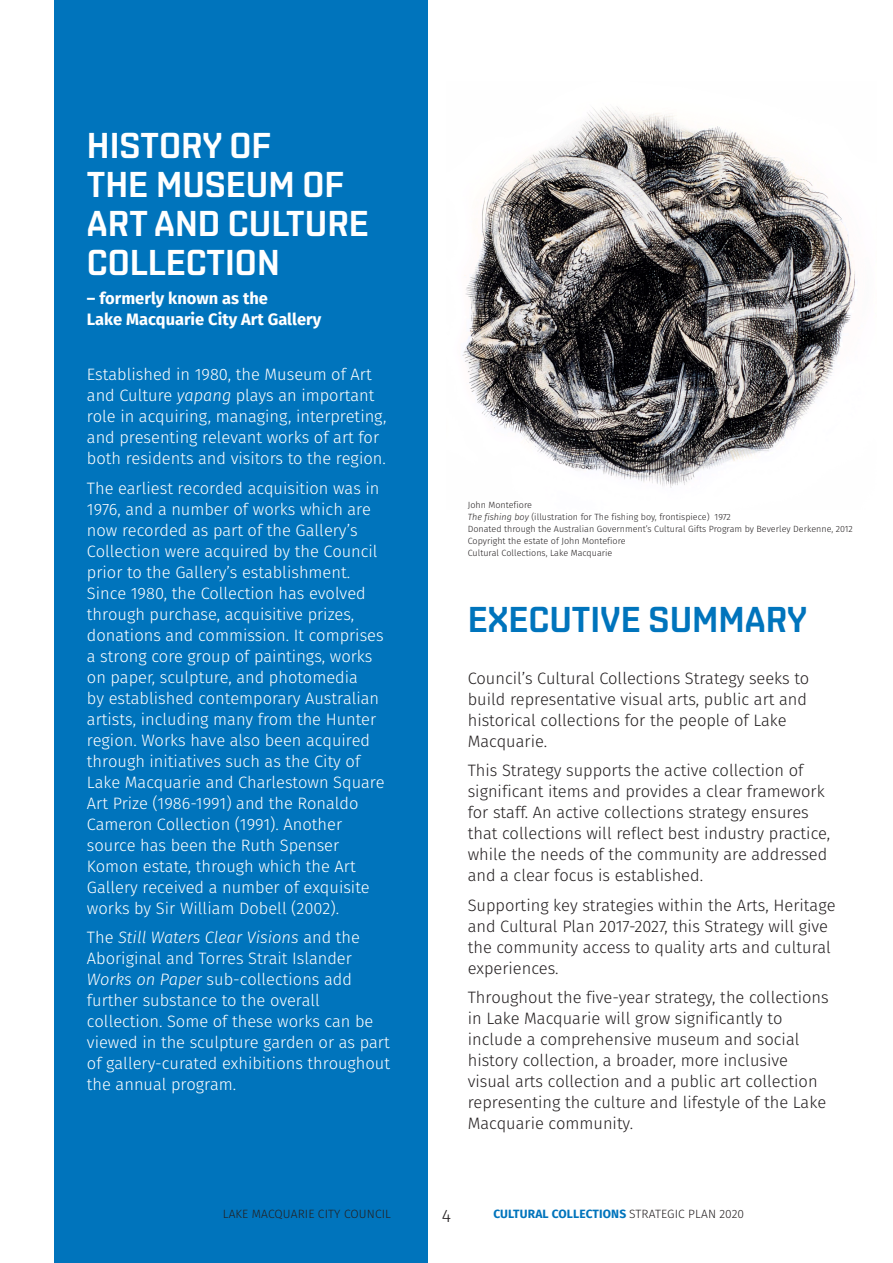
<style>
.page{position:relative;width:893px;height:1263px;background:#fff}
.page>*{position:absolute;margin:0;border:0;box-sizing:border-box;transform-origin:0 0}
.HEADING_1{font:600 36px/39px "Shentox";color:#fff}
.HEADING_1-2{font:600 36px "Shentox";color:#0074bc}
.t1{font:300 18px "Fira Sans";color:#231f20}
.Body_Text{font:300 16.5px/21px "Fira Sans";color:#fff}
.Body_Text-2{font:300 16.5px/21px "Fira Sans";color:#231f20}
.BOLD_TEXT{font:700 16.5px/21px "Fira Sans";color:#fff}
.t2{font:700 12px "Fira Sans";letter-spacing:.01em;color:#0074bc}
.t3{font:300 12px "Fira Sans";letter-spacing:.01em;color:#231f20}
.captions{font:300 9px "Fira Sans";color:#231f20}
.s1{font-style:italic}
.s2{font-weight:300;color:#231f20}
</style>
<div class="page">
<div style="left:54px;top:0;width:373px;height:1263px;background:#0074bc"></div>
<img style="left:462px;top:106px;width:393px;height:382px">
<p class="HEADING_1" style="left:87px;top:126px;width:283px">HISTORY OF<br>THE MUSEUM OF<br>ART AND CULTURE<br>COLLECTION</p>
<p class="BOLD_TEXT" style="left:87px;top:287px;width:236px">– formerly known as the<br>Lake Macquarie City Art Gallery</p>
<p class="Body_Text" style="left:87px;top:364px;width:301px">Established in 1980, the Museum of Art and Culture <span class="s1">yapang</span> plays an important role in acquiring, managing, interpreting, and presenting relevant works of art for both residents and visitors to the region.</p>
<p class="Body_Text" style="left:87px;top:477px;width:299px">The earliest recorded acquisition was in 1976, and a number of works which are now recorded as part of the Gallery’s Collection were acquired by the Council prior to the Gallery’s establishment.<br>Since 1980, the Collection has evolved through purchase, acquisitive prizes, donations and commission. It comprises a strong core group of paintings, works on paper, sculpture, and photomedia<br>by established contemporary Australian artists, including many from the Hunter region. Works have also been acquired through initiatives such as the City of Lake Macquarie and Charlestown Square Art Prize (1986-1991) and the Ronaldo Cameron Collection (1991). Another source has been the Ruth Spenser Komon estate, through which the Art Gallery received a number of exquisite works by Sir William Dobell (2002).</p>
<p class="Body_Text" style="left:87px;top:927px;width:305px">The <span class="s1">Still Waters Clear Visions</span> and the Aboriginal and Torres Strait Islander <span class="s1">Works on Paper</span> sub-collections add further substance to the overall collection. Some of these works can be viewed in the sculpture garden or as part of gallery-curated exhibitions throughout the annual program.</p>
<p class="captions" style="left:468px;top:498px;width:66px">John Montefiore</p>
<p class="captions" style="left:468px;top:510px;width:265px"><span class="s1">The fishing boy</span> (illustration for The fishing boy, frontispiece) 1972</p>
<p class="captions" style="left:468px;top:522px;width:387px">Donated through the Australian Government’s Cultural Gifts Program by Beverley Derkenne, 2012</p>
<p class="captions" style="left:468px;top:534px;width:159px">Copyright the estate of John Montefiore</p>
<p class="captions" style="left:468px;top:546px;width:146px">Cultural Collections, Lake Macquarie</p>
<p class="HEADING_1-2" style="left:468px;top:598px;width:341px">EXECUTIVE SUMMARY</p>
<p class="Body_Text-2" style="left:468px;top:667px;width:343px">Council’s Cultural Collections Strategy seeks to build representative visual arts, public art and historical collections for the people of Lake Macquarie.</p>
<p class="Body_Text-2" style="left:468px;top:760px;width:364px">This Strategy supports the active collection of significant items and provides a clear framework for staff. An active collections strategy ensures that collections will reflect best industry practice, while the needs of the community are addressed and a clear focus is established.</p>
<p class="Body_Text-2" style="left:468px;top:894px;width:369px">Supporting key strategies within the Arts, Heritage and Cultural Plan 2017-2027, this Strategy will give the community access to quality arts and cultural experiences.</p>
<p class="Body_Text-2" style="left:468px;top:987px;width:362px">Throughout the five-year strategy, the collections in Lake Macquarie will grow significantly to include a comprehensive museum and social history collection, a broader, more inclusive visual arts collection and a public art collection representing the culture and lifestyle of the Lake Macquarie community.</p>
<p class="t3" style="left:223px;top:1205px;width:170px">LAKE MACQUARIE CITY COUNCIL</p>
<p class="t1" style="left:442px;top:1202px;width:11px">4</p>
<p class="t2" style="left:493px;top:1203px;width:252px">CULTURAL COLLECTIONS <span class="s2">STRATEGIC PLAN 2020</span></p>
</div>
